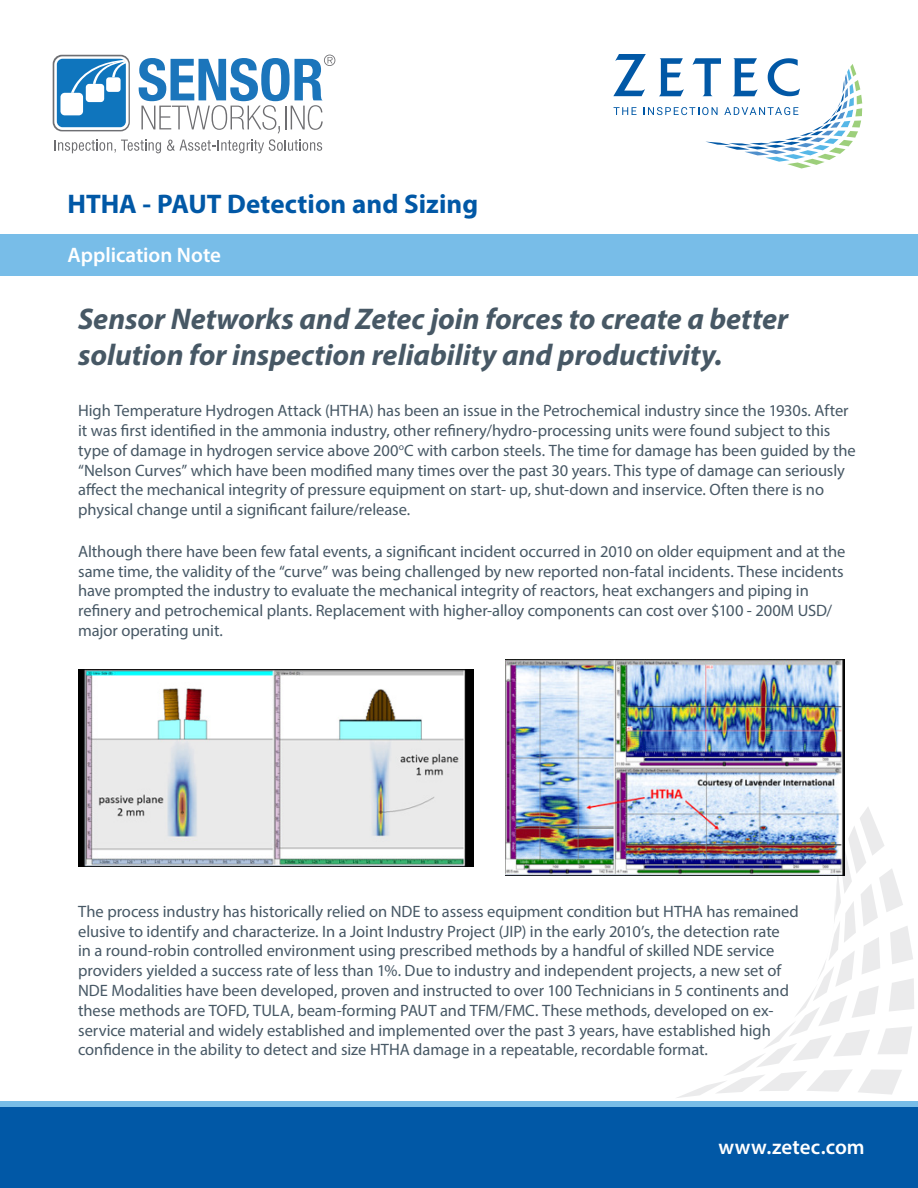
<style>
.page{position:relative;width:918px;height:1188px;background:#fff}
.page>*{position:absolute;margin:0;border:0;box-sizing:border-box;transform-origin:0 0}
.Body_Copy_2_Column{font:italic 700 30px/36px "Myriad Pro";color:#475865}
.t1{font:700 27px "Myriad Pro";color:#0158a6}
.Footer_Text{font:600 21px "Myriad Pro";color:#fff}
.Body_Copy_2_Column-2{font:16.5px/19.8px "Myriad Pro";letter-spacing:-.005em;color:#475865}
</style>
<div class="page">
<div style="left:0;top:234px;width:918px;height:42px;background:#78bde8"></div>
<svg style="left:613px;top:54px;width:249px;height:114px"></svg>
<svg style="left:319px;top:806px;width:595px;height:292px"></svg>
<div style="left:0;top:1101px;width:918px;height:6px;background:#78bde8"></div>
<div style="left:0;top:1107px;width:918px;height:81px;background:#0158a6"></div>
<img style="left:78px;top:670px;width:395px;height:196px">
<img style="left:506px;top:660px;width:338px;height:216px">
<svg style="left:54px;top:55px;width:281px;height:98px"></svg>
<p class="t1" style="left:68px;top:186px;width:412px">HTHA - PAUT Detection and Sizing</p>
<p class="Footer_Text" style="left:68px;top:242px;width:155px">Application Note</p>
<p class="Body_Copy_2_Column" style="left:78px;top:299px;width:712px">Sensor Networks and Zetec join forces to create a better solution for inspection reliability and productivity.</p>
<p class="Body_Copy_2_Column-2" style="left:78px;top:401px;width:779px">High Temperature Hydrogen Attack (HTHA) has been an issue in the Petrochemical industry since the 1930s. After it was first identified in the ammonia industry, other refinery/hydro-processing units were found subject to this type of damage in hydrogen service above 200<sup>o</sup>C with carbon steels. The time for damage has been guided by the “Nelson Curves” which have been modified many times over the past 30 years. This type of damage can seriously affect the mechanical integrity of pressure equipment on start- up, shut-down and inservice. Often there is no physical change until a significant failure/release.</p>
<p class="Body_Copy_2_Column-2" style="left:78px;top:541px;width:769px">Although there have been few fatal events, a significant incident occurred in 2010 on older equipment and at the same time, the validity of the “curve” was being challenged by new reported non-fatal incidents. These incidents have prompted the industry to evaluate the mechanical integrity of reactors, heat exchangers and piping in refinery and petrochemical plants. Replacement with higher-alloy components can cost over $100 - 200M USD/ major operating unit.</p>
<p class="Body_Copy_2_Column-2" style="left:78px;top:901px;width:722px">The process industry has historically relied on NDE to assess equipment condition but HTHA has remained elusive to identify and characterize. In a Joint Industry Project (JIP) in the early 2010’s, the detection rate<br>in a round-robin controlled environment using prescribed methods by a handful of skilled NDE service providers yielded a success rate of less than 1%. Due to industry and independent projects, a new set of NDE Modalities have been developed, proven and instructed to over 100 Technicians in 5 continents and these methods are TOFD, TULA, beam-forming PAUT and TFM/FMC. These methods, developed on ex&shy;service material and widely established and implemented over the past 3 years, have established high confidence in the ability to detect and size HTHA damage in a repeatable, recordable format.</p>
<p class="Footer_Text" style="left:718px;top:1133px;width:148px">www.zetec.com</p>
</div>
